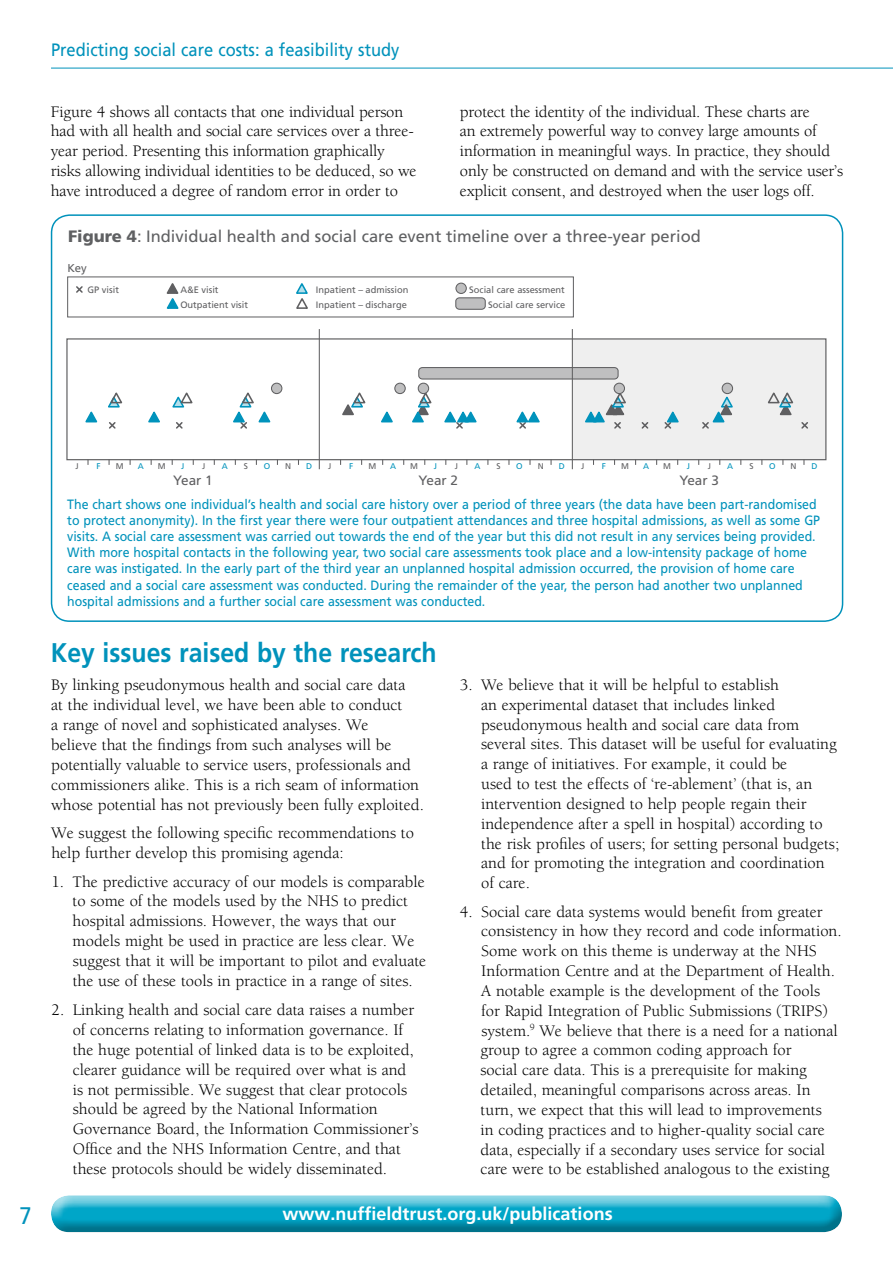
<style>
.page{position:relative;width:893px;height:1263px;background:#fff}
.page>*{position:absolute;margin:0;border:0;box-sizing:border-box;transform-origin:0 0}
.t1{font:700 27px "Frutiger";color:#0092bb;scale:.92 1}
.t2{font:24px "Frutiger";color:#0092bb;scale:.92 1}
.t3{font:18px "Frutiger";color:#0092bb;scale:.92 1}
.t4{font:700 18px "Frutiger";color:#fff}
.t5{font:16.5px/19.8px "Berkeley Std";color:#000}
.t6{font:16.5px "Frutiger";color:#5f6062}
.t7{font:13.5px/16.2px "Frutiger";color:#0092bb;scale:.92 1}
.t8{font:13.5px "Frutiger";color:#5f5f61}
.t9{font:11.4px "Frutiger";color:#5f5f61}
.t10{font:9.3px/15.5px "Frutiger";color:#5f5f61}
.t11{font:8.4px "Frutiger";color:#5f5f61}
.t12{font:8.4px "Frutiger";color:#0093bc}
.s1{font-weight:900}
</style>
<div class="page">
<hr style="left:51px;top:68px;width:842px;height:1px;background:#0092bb">
<div style="left:49px;top:1192px;width:793px;height:29px;background:#fff;opacity:.75"></div>
<div style="left:49px;top:1198px;width:793px;height:35px;background:#5f6062;opacity:.5"></div>
<div style="left:51px;top:214px;width:792px;height:408px;border:2px solid #0092bb;border-radius:18px"></div>
<div style="left:572px;top:339px;width:254px;height:120px;background:#efefef"></div>
<svg style="left:85px;top:411px;width:13px;height:12px"></svg>
<hr style="left:319px;top:329px;width:1px;height:140px;background:#5f5f61">
<div style="left:66px;top:338px;width:760px;height:122px;border:1px solid #5f5f61"></div>
<svg style="left:108px;top:392px;width:85px;height:37px"></svg>
<svg style="left:233px;top:390px;width:575px;height:40px"></svg>
<div style="left:271px;top:383px;width:11px;height:11px;background:#bfbfc0;border-radius:50%"></div>
<div style="left:271px;top:383px;width:11px;height:11px;border:1px solid #5f5f61;border-radius:50%"></div>
<div style="left:395px;top:383px;width:10px;height:11px;background:#bfbfc0;border-radius:50%"></div>
<div style="left:394px;top:383px;width:12px;height:11px;border:1px solid #5f5f61;border-radius:50%"></div>
<div style="left:418px;top:383px;width:11px;height:11px;background:#bfbfc0;border-radius:50%"></div>
<div style="left:418px;top:383px;width:11px;height:11px;border:1px solid #5f5f61;border-radius:50%"></div>
<div style="left:614px;top:383px;width:10px;height:11px;background:#bfbfc0;border-radius:50%"></div>
<div style="left:614px;top:383px;width:11px;height:11px;border:1px solid #5f5f61;border-radius:50%"></div>
<div style="left:722px;top:383px;width:11px;height:11px;background:#bfbfc0;border-radius:50%"></div>
<div style="left:722px;top:383px;width:11px;height:11px;border:1px solid #5f5f61;border-radius:50%"></div>
<svg style="left:76px;top:286px;width:7px;height:7px"></svg>
<div style="left:456px;top:298px;width:29px;height:11px;background:#bfbfc0;border-radius:4px"></div>
<div style="left:455px;top:297px;width:31px;height:13px;border:1px solid #5f5f61;border-radius:4px"></div>
<div style="left:456px;top:283px;width:10px;height:10px;background:#bfbfc0;border-radius:50%"></div>
<div style="left:455px;top:283px;width:12px;height:11px;border:1px solid #5f5f61;border-radius:50%"></div>
<svg style="left:296px;top:283px;width:12px;height:26px"></svg>
<svg style="left:166px;top:283px;width:13px;height:26px"></svg>
<svg style="left:87px;top:459px;width:2px;height:6px"></svg>
<div style="left:419px;top:368px;width:199px;height:11px;background:#bfbfc0;border-radius:4px"></div>
<div style="left:418px;top:367px;width:201px;height:12px;border:1px solid #5f5f61;border-radius:4px"></div>
<hr style="left:572px;top:329px;width:1px;height:140px;background:#5f5f61">
<p class="t3" style="left:51px;top:40px;width:380px">Predicting social care costs: a feasibility study</p>
<p class="t5" style="left:51px;top:102px;width:367px">Figure 4 shows all contacts that one individual person had with all health and social care services over a three&shy;year period. Presenting this information graphically risks allowing individual identities to be deduced, so we have introduced a degree of random error in order to</p>
<p class="t5" style="left:460px;top:102px;width:385px">protect the identity of the individual. These charts are<br>an extremely powerful way to convey large amounts of information in meaningful ways. In practice, they should only be constructed on demand and with the service user’s explicit consent, and destroyed when the user logs off.</p>
<p class="t6" style="left:68px;top:227px;width:634px"><span class="s1">Figure 4</span>: Individual health and social care event timeline over a three-year period</p>
<p class="t9" style="left:67px;top:261px;width:21px">Key</p>
<p class="t10" style="left:87px;top:281px;width:33px">GP visit</p>
<p class="t10" style="left:469px;top:281px;width:98px;text-align:right">Social care assessment<br>Social care service</p>
<p class="t10" style="left:316px;top:281px;width:94px">Inpatient – admission<br>Inpatient – discharge</p>
<p class="t10" style="left:180px;top:281px;width:69px">A&amp;E visit<br>Outpatient visit</p>
<p class="t11" style="left:76px;top:461px;width:5px">J</p>
<p class="t12" style="left:96px;top:461px;width:6px">F</p>
<p class="t11" style="left:116px;top:461px;width:9px">M</p>
<p class="t12" style="left:138px;top:461px;width:8px">A</p>
<p class="t11" style="left:158px;top:461px;width:9px">M</p>
<p class="t12" style="left:181px;top:461px;width:5px">J</p>
<p class="t11" style="left:202px;top:461px;width:5px">J</p>
<p class="t12" style="left:222px;top:461px;width:8px">A</p>
<p class="t11" style="left:244px;top:461px;width:6px">S</p>
<p class="t12" style="left:264px;top:461px;width:8px">O</p>
<p class="t11" style="left:285px;top:461px;width:8px">N</p>
<p class="t12" style="left:306px;top:461px;width:8px">D</p>
<p class="t11" style="left:328px;top:461px;width:5px">J</p>
<p class="t12" style="left:349px;top:461px;width:6px">F</p>
<p class="t11" style="left:368px;top:461px;width:9px">M</p>
<p class="t12" style="left:390px;top:461px;width:8px">A</p>
<p class="t11" style="left:410px;top:461px;width:9px">M</p>
<p class="t12" style="left:434px;top:461px;width:5px">J</p>
<p class="t11" style="left:455px;top:461px;width:5px">J</p>
<p class="t12" style="left:474px;top:461px;width:8px">A</p>
<p class="t11" style="left:496px;top:461px;width:6px">S</p>
<p class="t12" style="left:516px;top:461px;width:8px">O</p>
<p class="t11" style="left:538px;top:461px;width:8px">N</p>
<p class="t12" style="left:559px;top:461px;width:8px">D</p>
<p class="t11" style="left:581px;top:461px;width:5px">J</p>
<p class="t12" style="left:602px;top:461px;width:6px">F</p>
<p class="t11" style="left:621px;top:461px;width:9px">M</p>
<p class="t12" style="left:643px;top:461px;width:8px">A</p>
<p class="t11" style="left:663px;top:461px;width:9px">M</p>
<p class="t12" style="left:687px;top:461px;width:5px">J</p>
<p class="t11" style="left:708px;top:461px;width:5px">J</p>
<p class="t12" style="left:727px;top:461px;width:8px">A</p>
<p class="t11" style="left:749px;top:461px;width:6px">S</p>
<p class="t12" style="left:769px;top:461px;width:8px">O</p>
<p class="t11" style="left:791px;top:461px;width:8px">N</p>
<p class="t12" style="left:812px;top:461px;width:8px">D</p>
<p class="t8" style="left:173px;top:472px;width:41px">Year 1</p>
<p class="t8" style="left:418px;top:472px;width:41px">Year 2</p>
<p class="t8" style="left:679px;top:472px;width:41px">Year 3</p>
<p class="t7" style="left:67px;top:496px;width:820px">The chart shows one individual’s health and social care history over a period of three years (the data have been part-randomised to protect anonymity). In the first year there were four outpatient attendances and three hospital admissions, as well as some GP visits. A social care assessment was carried out towards the end of the year but this did not result in any services being provided.<br>With more hospital contacts in the following year, two social care assessments took place and a low-intensity package of home care was instigated. In the early part of the third year an unplanned hospital admission occurred, the provision of home care ceased and a social care assessment was conducted. During the remainder of the year, the person had another two unplanned hospital admissions and a further social care assessment was conducted.</p>
<h1 class="t1" style="left:51px;top:637px;width:421px">Key issues raised by the research</h1>
<p class="t5" style="left:51px;top:675px;width:374px">By linking pseudonymous health and social care data<br>at the individual level, we have been able to conduct<br>a range of novel and sophisticated analyses. We<br>believe that the findings from such analyses will be potentially valuable to service users, professionals and commissioners alike. This is a rich seam of information whose potential has not previously been fully exploited.</p>
<p class="t5" style="left:51px;top:823px;width:364px">We suggest the following specific recommendations to help further develop this promising agenda:</p>
<p class="t5" style="left:73px;top:872px;width:355px;text-indent:-21px">1. The predictive accuracy of our models is comparable to some of the models used by the NHS to predict hospital admissions. However, the ways that our models might be used in practice are less clear. We suggest that it will be important to pilot and evaluate the use of these tools in practice in a range of sites.</p>
<p class="t5" style="left:73px;top:1000px;width:347px;text-indent:-21px">2. Linking health and social care data raises a number of concerns relating to information governance. If the huge potential of linked data is to be exploited, clearer guidance will be required over what is and is not permissible. We suggest that clear protocols should be agreed by the National Information Governance Board, the Information Commissioner’s Office and the NHS Information Centre, and that these protocols should be widely disseminated.</p>
<p class="t5" style="left:481px;top:675px;width:360px;text-indent:-21px">3. We believe that it will be helpful to establish<br>an experimental dataset that includes linked pseudonymous health and social care data from several sites. This dataset will be useful for evaluating a range of initiatives. For example, it could be<br>used to test the effects of ‘re-ablement’ (that is, an intervention designed to help people regain their independence after a spell in hospital) according to the risk profiles of users; for setting personal budgets; and for promoting the integration and coordination of care.</p>
<p class="t5" style="left:480px;top:902px;width:363px;text-indent:-21px">4. Social care data systems would benefit from greater consistency in how they record and code information.<br>Some work on this theme is underway at the NHS Information Centre and at the Department of Health.<br>A notable example is the development of the Tools for Rapid Integration of Public Submissions (TRIPS) system.<sup>9</sup> We believe that there is a need for a national group to agree a common coding approach for<br>social care data. This is a prerequisite for making detailed, meaningful comparisons across areas. In turn, we expect that this will lead to improvements<br>in coding practices and to higher-quality social care data, especially if a secondary uses service for social care were to be established analogous to the existing</p>
<h2 class="t2" style="left:19px;top:1202px;width:15px">7</h2>
<p class="t4" style="left:283px;top:1203px;width:332px">www.nuffieldtrust.org.uk/publications</p>
</div>
